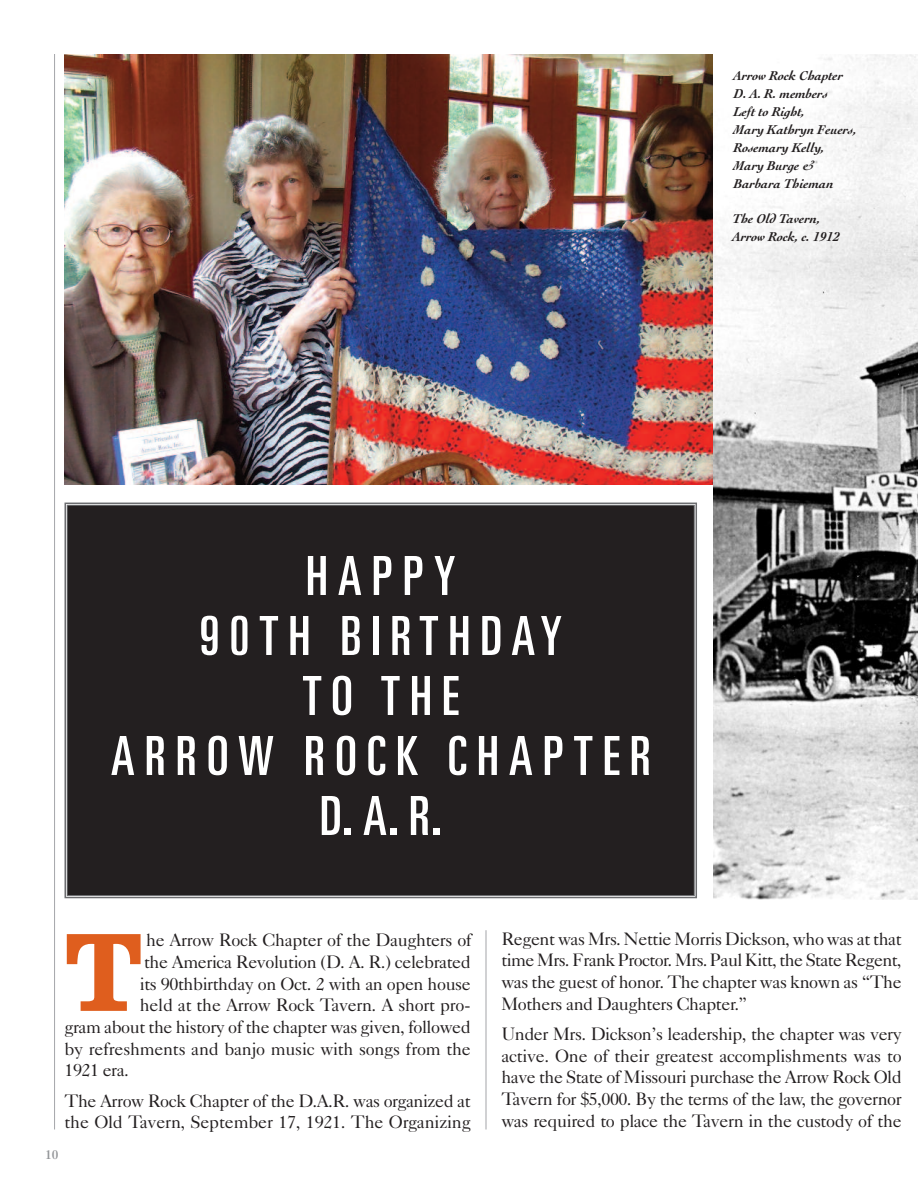
<style>
.page{position:relative;width:918px;height:1188px;background:#fff}
.page>*{position:absolute;margin:0;border:0;box-sizing:border-box;transform-origin:0 0}
.t1{font:700 115.05px "Clarendon T";color:#df5e1e}
.t2{font:ultra-condensed 54px/60px "Univers";letter-spacing:.185em;color:#fff;text-align:center}
.t3{font:18px/21.6px "Caslon Five Forty";letter-spacing:-.025em;color:#231f20;text-align:justify}
.t4{font:italic 700 13.5px/18px "Cochin";letter-spacing:-.005em;color:#231f20}
.t5{font:12px "Caslon Three";color:#939598}
</style>
<div class="page">
<hr style="left:54px;top:54px;width:1px;height:1075px;background:#a8a9ad">
<hr style="left:485px;top:930px;width:2px;height:200px;background:#a8a9ad">
<div style="left:68px;top:506px;width:626px;height:389px;background:#231f20"></div>
<img style="left:713px;top:54px;width:205px;height:846px">
<img style="left:64px;top:54px;width:649px;height:431px">
<p class="t4" style="left:734px;top:67px;width:125px">Arrow Rock Chapter<br>D. A. R. members<br>Left to Right,<br>Mary Kathryn Feuers,<br>Rosemary Kelly,<br>Mary Burge &amp;<br>Barbara Thieman</p>
<p class="t4" style="left:733px;top:211px;width:109px">The Old Tavern,<br>Arrow Rock, c. 1912</p>
<h2 class="t2" style="left:111px;top:550px;width:542px">HAPPY<br>90TH BIRTHDAY<br>TO THE<br>ARROW ROCK CHAPTER<br>D. A. R.</h2>
<h1 class="t1" style="left:64px;top:904px;width:80px">T</h1>
<p class="t3" style="left:146px;top:931px;width:327px">he Arrow Rock Chapter of the Daughters of</p>
<p class="t3" style="left:144px;top:953px;width:328px">the America Revolution (D. A. R.) celebrated</p>
<p class="t3" style="left:140px;top:975px;width:332px">its 90thbirthday on Oct. 2 with an open house</p>
<p class="t3" style="left:140px;top:996px;width:332px">held at the Arrow Rock Tavern. A short pro-</p>
<p class="t3" style="left:64px;top:1018px;width:408px">gram about the history of the chapter was given, followed</p>
<p class="t3" style="left:64px;top:1040px;width:408px">by refreshments and banjo music with songs from the</p>
<p class="t3" style="left:64px;top:1061px;width:66px">1921 era.</p>
<p class="t3" style="left:64px;top:1092px;width:408px">The Arrow Rock Chapter of the D.A.R. was organized at the Old Tavern, September 17, 1921. The Organizing</p>
<p class="t5" style="left:45px;top:1151px;width:15px">10</p>
<p class="t3" style="left:501px;top:930px;width:402px">Regent was Mrs. Nettie Morris Dickson, who was at that time Mrs. Frank Proctor. Mrs. Paul Kitt, the State Regent, was the guest of honor. The chapter was known as “The Mothers and Daughters Chapter.”</p>
<p class="t3" style="left:501px;top:1025px;width:402px">Under Mrs. Dickson’s leadership, the chapter was very active. One of their greatest accomplishments was to have the State of Missouri purchase the Arrow Rock Old Tavern for $5,000. By the terms of the law, the governor was required to place the Tavern in the custody of the</p>
</div>
